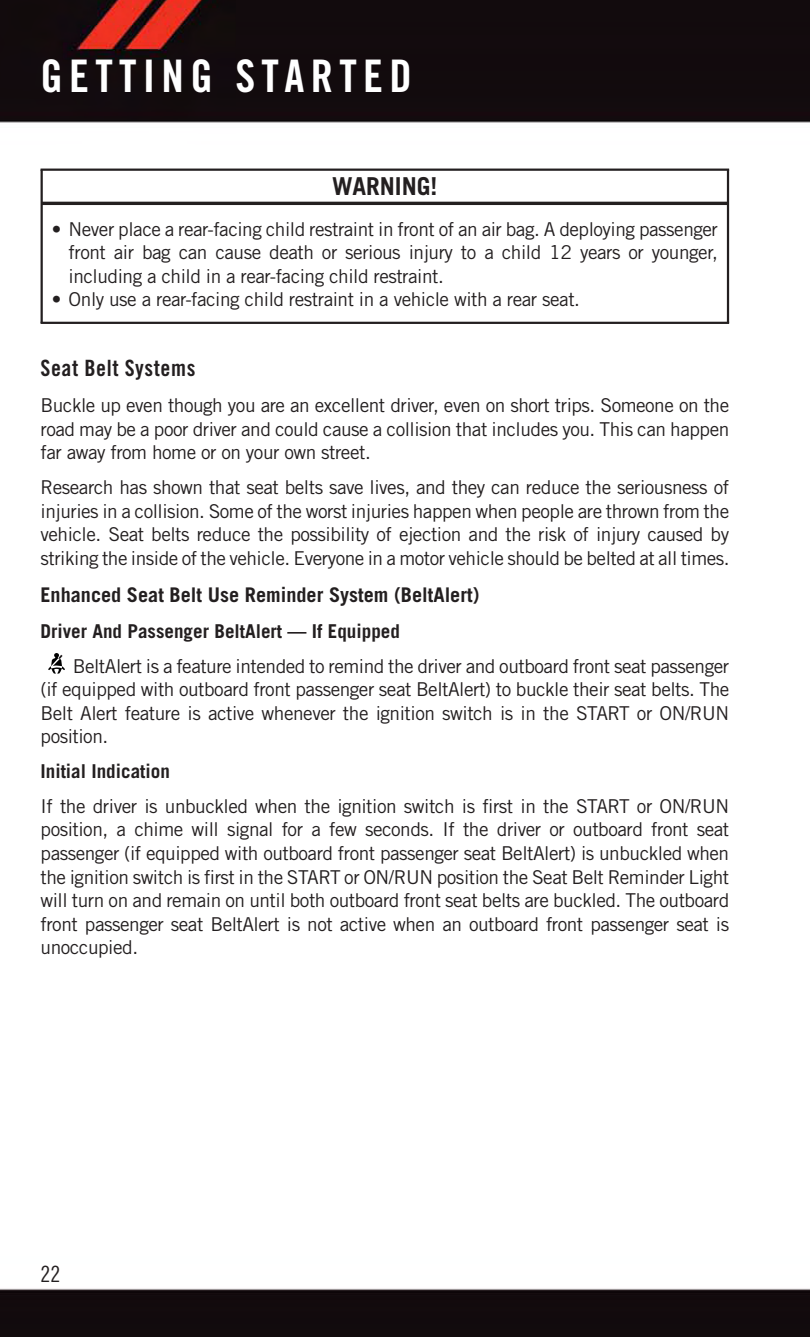
<style>
.page{position:relative;width:810px;height:1337px;background:#fff}
.page>*{position:absolute;margin:0;border:0;box-sizing:border-box;transform-origin:0 0}
.t1{font:45px "Trade Gothic LT Std Bd Cn 20";letter-spacing:.14em;color:#fff}
.t2{font:700 24.75px "Trade Gothic LT Std";color:#231f20}
.t3{font:22.5px "Trade Gothic LT Std Bd Cn 20";letter-spacing:.025em;color:#231f20}
.t4{font:22.5px "Trade Gothic LT Std Cn 18";color:#231f20}
.t5{font:700 20.25px "Trade Gothic LT Std";color:#231f20}
.t6{font:19.12px/23.6px "Trade Gothic LT Std";letter-spacing:-.025em;color:#231f20;text-align:justify}
.t7{font:700 19.12px "Trade Gothic LT Std";color:#231f20}
</style>
<div class="page">
<img style="left:0;top:0;width:810px;height:1336px">
<hr style="left:42px;top:202px;width:686px;height:3px;background:#231f20">
<hr style="left:41px;top:168px;width:688px;height:3px;background:#231f20">
<hr style="left:727px;top:170px;width:2px;height:153px;background:#231f20">
<hr style="left:41px;top:322px;width:688px;height:2px;background:#231f20">
<hr style="left:41px;top:170px;width:2px;height:153px;background:#231f20">
<svg style="left:48px;top:653px;width:17px;height:20px"></svg>
<h1 class="t1" style="left:40px;top:60px;width:373px">GETTING STARTED</h1>
<p class="t2" style="left:332px;top:178px;width:107px">WARNING!</p>
<p class="t6" style="left:69px;top:219px;width:651px;text-indent:-17px">• Never place a rear-facing child restraint in front of an air bag. A deploying passenger front air bag can cause death or serious injury to a child 12 years or younger, including a child in a rear-facing child restraint.</p>
<p class="t6" style="left:52px;top:289px;width:530px">• Only use a rear-facing child restraint in a vehicle with a rear seat.</p>
<p class="t3" style="left:41px;top:360px;width:156px">Seat Belt Systems</p>
<p class="t6" style="left:41px;top:395px;width:690px">Buckle up even though you are an excellent driver, even on short trips. Someone on the road may be a poor driver and could cause a collision that includes you. This can happen far away from home or on your own street.</p>
<p class="t6" style="left:41px;top:477px;width:691px">Research has shown that seat belts save lives, and they can reduce the seriousness of injuries in a collision. Some of the worst injuries happen when people are thrown from the vehicle. Seat belts reduce the possibility of ejection and the risk of injury caused by striking the inside of the vehicle. Everyone in a motor vehicle should be belted at all times.</p>
<p class="t5" style="left:41px;top:587px;width:440px">Enhanced Seat Belt Use Reminder System (BeltAlert)</p>
<p class="t7" style="left:41px;top:624px;width:361px">Driver And Passenger BeltAlert — If Equipped</p>
<p class="t6" style="left:41px;top:655px;width:690px;text-indent:32px">BeltAlert is a feature intended to remind the driver and outboard front seat passenger (if equipped with outboard front passenger seat BeltAlert) to buckle their seat belts. The Belt Alert feature is active whenever the ignition switch is in the START or ON/RUN position.</p>
<p class="t7" style="left:41px;top:764px;width:131px">Initial Indication</p>
<p class="t6" style="left:41px;top:796px;width:690px">If the driver is unbuckled when the ignition switch is first in the START or ON/RUN position, a chime will signal for a few seconds. If the driver or outboard front seat passenger (if equipped with outboard front passenger seat BeltAlert) is unbuckled when the ignition switch is first in the START or ON/RUN position the Seat Belt Reminder Light will turn on and remain on until both outboard front seat belts are buckled. The outboard front passenger seat BeltAlert is not active when an outboard front passenger seat is unoccupied.</p>
<p class="t4" style="left:40px;top:1266px;width:21px">22</p>
</div>
